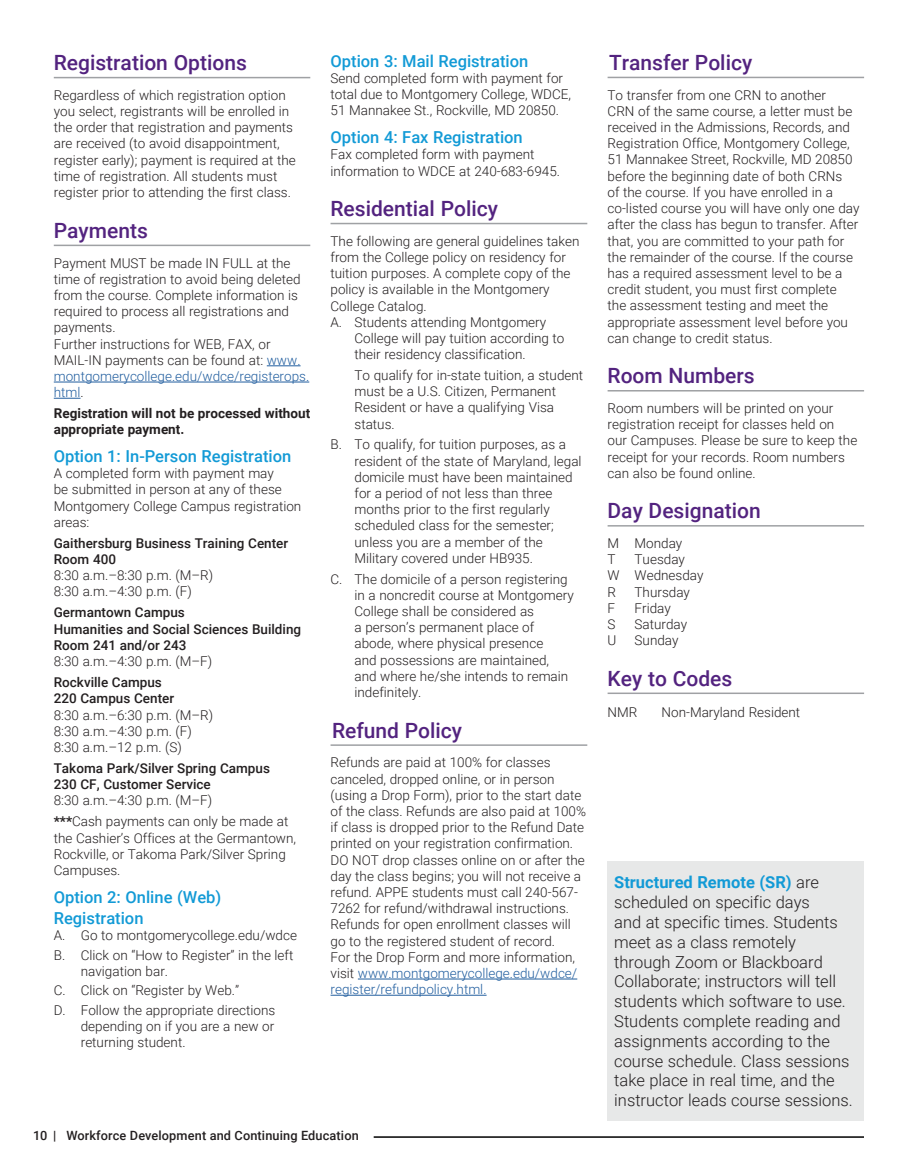
<style>
.page{position:relative;width:918px;height:1175px;background:#fff}
.page>*{position:absolute;margin:0;border:0;box-sizing:border-box;transform-origin:0 0}
.t1{font:500 21px "Roboto";color:#53237f}
.DESCRIPTION__CRN_INFO___TABS{font:300 16.5px/19.8px "Roboto";color:#231f20}
.COURSE___and_CAMPUS{font:500 16.5px/21px "Roboto";color:#129ad6}
.t2{font:700 16.5px "Roboto";color:#129ad6}
.General_Information_text{font:300 13.5px/16.2px "Roboto";color:#231f20}
.General_Information_text-2{font:500 13.5px/16.2px "Roboto";color:#231f20}
.General_Information_text-3{font:700 13.5px/16.2px "Roboto";color:#231f20}
.t3{font:500 12.75px "Roboto";letter-spacing:.01em;color:#231f20}
.s1{color:#215e9f}
.s2{font-weight:700}
.s3{font-weight:300;color:#231f20}
</style>
<div class="page">
<hr style="left:374px;top:1136px;width:490px;height:1px;background:#000">
<hr style="left:54px;top:77px;width:256px;height:1px;background:#9fa1a4">
<hr style="left:54px;top:245px;width:256px;height:1px;background:#9fa1a4">
<hr style="left:267px;top:365px;width:34px;height:1px;background:#215e9f">
<hr style="left:54px;top:382px;width:255px;height:1px;background:#215e9f">
<svg style="left:54px;top:398px;width:27px;height:1px"></svg>
<hr style="left:331px;top:223px;width:256px;height:1px;background:#9fa1a4">
<hr style="left:331px;top:744px;width:256px;height:2px;background:#9fa1a4">
<hr style="left:358px;top:978px;width:219px;height:1px;background:#215e9f">
<hr style="left:331px;top:994px;width:156px;height:1px;background:#215e9f">
<hr style="left:608px;top:77px;width:256px;height:1px;background:#9fa1a4">
<hr style="left:608px;top:390px;width:256px;height:1px;background:#9fa1a4">
<hr style="left:608px;top:525px;width:256px;height:1px;background:#9fa1a4">
<hr style="left:608px;top:692px;width:256px;height:2px;background:#9fa1a4">
<div style="left:608px;top:861px;width:256px;height:259px;background:#e7e8e8"></div>
<h3 class="t1" style="left:54px;top:48px;width:195px">Registration Options</h3>
<p class="General_Information_text" style="left:54px;top:86px;width:244px">Regardless of which registration option you select, registrants will be enrolled in the order that registration and payments are received (to avoid disappointment, register early); payment is required at the time of registration. All students must register prior to attending the first class.</p>
<h3 class="t1" style="left:54px;top:216px;width:96px">Payments</h3>
<p class="General_Information_text" style="left:54px;top:254px;width:248px">Payment MUST be made IN FULL at the time of registration to avoid being deleted from the course. Complete information is required to process all registrations and payments.</p>
<p class="General_Information_text" style="left:54px;top:335px;width:257px">Further instructions for WEB, FAX, or<br>MAIL-IN payments can be found at: <span class="s1">www. montgomerycollege.edu/wdce/registerops. html</span>.</p>
<p class="General_Information_text-3" style="left:54px;top:404px;width:258px">Registration will not be processed without appropriate payment.</p>
<p class="COURSE___and_CAMPUS" style="left:54px;top:445px;width:239px">Option 1: In-Person Registration</p>
<p class="General_Information_text" style="left:54px;top:465px;width:249px">A completed form with payment may<br>be submitted in person at any of these<br>Montgomery College Campus registration areas:</p>
<p class="General_Information_text-2" style="left:54px;top:534px;width:236px">Gaithersburg Business Training Center<br>Room 400</p>
<p class="General_Information_text" style="left:54px;top:567px;width:161px">8:30 a.m.–8:30 p.m. (M–R)</p>
<p class="General_Information_text" style="left:54px;top:583px;width:140px">8:30 a.m.–4:30 p.m. (F)</p>
<p class="General_Information_text-2" style="left:54px;top:604px;width:133px">Germantown Campus</p>
<p class="General_Information_text-2" style="left:54px;top:620px;width:249px">Humanities and Social Sciences Building</p>
<p class="General_Information_text-2" style="left:54px;top:636px;width:134px">Room 241 and/or 243</p>
<p class="General_Information_text" style="left:54px;top:652px;width:160px">8:30 a.m.–4:30 p.m. (M–F)</p>
<p class="General_Information_text-2" style="left:54px;top:673px;width:110px">Rockville Campus</p>
<p class="General_Information_text-2" style="left:54px;top:690px;width:122px">220 Campus Center</p>
<p class="General_Information_text" style="left:54px;top:706px;width:161px">8:30 a.m.–6:30 p.m. (M–R)</p>
<p class="General_Information_text" style="left:54px;top:722px;width:140px">8:30 a.m.–4:30 p.m. (F)</p>
<p class="General_Information_text" style="left:54px;top:738px;width:130px">8:30 a.m.–12 p.m. (S)</p>
<p class="General_Information_text-2" style="left:54px;top:759px;width:218px">Takoma Park/Silver Spring Campus</p>
<p class="General_Information_text-2" style="left:54px;top:775px;width:159px">230 CF, Customer Service</p>
<p class="General_Information_text" style="left:54px;top:792px;width:160px">8:30 a.m.–4:30 p.m. (M–F)</p>
<p class="General_Information_text" style="left:54px;top:813px;width:244px"><span class="s2">***</span>Cash payments can only be made at the Cashier’s Offices at the Germantown,<br>Rockville, or Takoma Park/Silver Spring<br>Campuses.</p>
<p class="COURSE___and_CAMPUS" style="left:54px;top:885px;width:169px">Option 2: Online (Web)<br>Registration</p>
<p class="General_Information_text" style="left:54px;top:926px;width:245px">A. Go to montgomerycollege.edu/wdce</p>
<p class="General_Information_text" style="left:81px;top:946px;width:214px;text-indent:-27px">B. Click on “How to Register” in the left navigation bar.</p>
<p class="General_Information_text" style="left:54px;top:982px;width:187px">C. Click on “Register by Web.”</p>
<p class="General_Information_text" style="left:81px;top:1001px;width:196px;text-align:justify;text-indent:-27px">D. Follow the appropriate directions depending on if you are a new or returning student.</p>
<p class="COURSE___and_CAMPUS" style="left:331px;top:50px;width:199px">Option 3: Mail Registration</p>
<p class="General_Information_text" style="left:331px;top:69px;width:242px">Send completed form with payment for total due to Montgomery College, WDCE,<br>51 Mannakee St., Rockville, MD 20850.</p>
<p class="COURSE___and_CAMPUS" style="left:331px;top:126px;width:194px">Option 4: Fax Registration</p>
<p class="General_Information_text" style="left:331px;top:146px;width:231px">Fax completed form with payment information to WDCE at 240-683-6945.</p>
<h3 class="t1" style="left:331px;top:194px;width:169px">Residential Policy</h3>
<p class="General_Information_text" style="left:331px;top:232px;width:250px">The following are general guidelines taken from the College policy on residency for tuition purposes. A complete copy of the policy is available in the Montgomery College Catalog.</p>
<p class="General_Information_text" style="left:355px;top:313px;width:211px;text-indent:-24px">A. Students attending Montgomery<br>College will pay tuition according to their residency classification.</p>
<p class="General_Information_text" style="left:355px;top:366px;width:230px">To qualify for in-state tuition, a student must be a U.S. Citizen, Permanent<br>Resident or have a qualifying Visa status.</p>
<p class="General_Information_text" style="left:355px;top:436px;width:229px;text-indent:-24px">B. To qualify, for tuition purposes, as a resident of the state of Maryland, legal domicile must have been maintained for a period of not less than three months prior to the first regularly scheduled class for the semester; unless you are a member of the Military covered under HB935.</p>
<p class="General_Information_text" style="left:355px;top:570px;width:221px;text-indent:-24px">C. The domicile of a person registering in a noncredit course at Montgomery<br>College shall be considered as<br>a person’s permanent place of abode, where physical presence<br>and possessions are maintained, and where he/she intends to remain indefinitely.</p>
<h3 class="t1" style="left:332px;top:715px;width:132px">Refund Policy</h3>
<p class="General_Information_text" style="left:331px;top:754px;width:257px">Refunds are paid at 100% for classes canceled, dropped online, or in person (using a Drop Form), prior to the start date of the class. Refunds are also paid at 100% if class is dropped prior to the Refund Date printed on your registration confirmation.<br>DO NOT drop classes online on or after the day the class begins; you will not receive a refund. APPE students must call 240-567- 7262 for refund/withdrawal instructions.<br>Refunds for open enrollment classes will go to the registered student of record.<br>For the Drop Form and more information, visit <span class="s1">www.montgomerycollege.edu/wdce/ register/refundpolicy.html.</span></p>
<p class="t3" style="left:33px;top:1126px;width:327px">10 | Workforce Development and Continuing Education</p>
<h3 class="t1" style="left:609px;top:48px;width:145px">Transfer Policy</h3>
<p class="General_Information_text" style="left:608px;top:86px;width:253px">To transfer from one CRN to another<br>CRN of the same course, a letter must be received in the Admissions, Records, and Registration Office, Montgomery College, 51 Mannakee Street, Rockville, MD 20850 before the beginning date of both CRNs<br>of the course. If you have enrolled in a co-listed course you will have only one day after the class has begun to transfer. After that, you are committed to your path for the remainder of the course. If the course has a required assessment level to be a credit student, you must first complete<br>the assessment testing and meet the appropriate assessment level before you can change to credit status.</p>
<h3 class="t1" style="left:608px;top:361px;width:149px">Room Numbers</h3>
<p class="General_Information_text" style="left:608px;top:399px;width:251px">Room numbers will be printed on your registration receipt for classes held on<br>our Campuses. Please be sure to keep the receipt for your records. Room numbers can also be found online.</p>
<h3 class="t1" style="left:608px;top:496px;width:155px">Day Designation</h3>
<p class="General_Information_text" style="left:608px;top:534px;width:76px">M Monday</p>
<p class="General_Information_text" style="left:608px;top:551px;width:10px">T</p>
<p class="General_Information_text" style="left:635px;top:551px;width:52px">Tuesday</p>
<p class="General_Information_text" style="left:608px;top:567px;width:97px">W Wednesday</p>
<p class="General_Information_text" style="left:608px;top:583px;width:10px">R</p>
<p class="General_Information_text" style="left:635px;top:583px;width:57px">Thursday</p>
<p class="General_Information_text" style="left:608px;top:599px;width:9px">F</p>
<p class="General_Information_text" style="left:635px;top:599px;width:38px">Friday</p>
<p class="General_Information_text" style="left:608px;top:615px;width:9px">S</p>
<p class="General_Information_text" style="left:635px;top:615px;width:54px">Saturday</p>
<p class="General_Information_text" style="left:608px;top:632px;width:10px">U</p>
<p class="General_Information_text" style="left:635px;top:632px;width:45px">Sunday</p>
<h3 class="t1" style="left:608px;top:663px;width:126px">Key to Codes</h3>
<p class="General_Information_text" style="left:608px;top:704px;width:31px">NMR</p>
<p class="General_Information_text" style="left:662px;top:704px;width:140px">Non-Maryland Resident</p>
<h4 class="t2" style="left:614px;top:871px;width:206px">Structured Remote (SR) <span class="s3">are</span></h4>
<p class="DESCRIPTION__CRN_INFO___TABS" style="left:614px;top:891px;width:240px">scheduled on specific days<br>and at specific times. Students meet as a class remotely through Zoom or Blackboard<br>Collaborate; instructors will tell students which software to use.<br>Students complete reading and assignments according to the course schedule. Class sessions take place in real time, and the instructor leads course sessions.</p>
</div>
